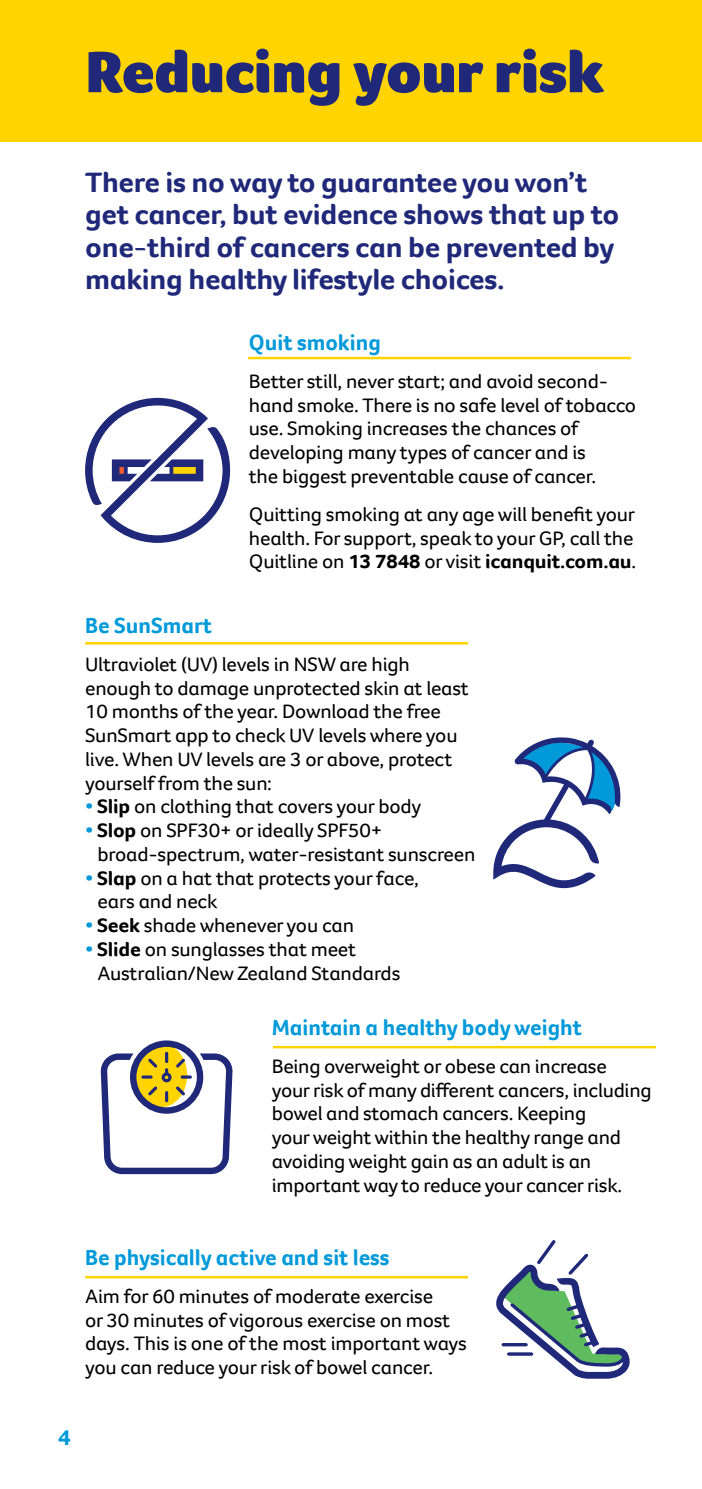
<style>
.page{position:relative;width:702px;height:1489px;background:#fff}
.page>*{position:absolute;margin:0;border:0;box-sizing:border-box;transform-origin:0 0}
.t1{font:900 60px "Foco CC";color:#1f2879;scale:1.05 1}
.t2{font:700 28.75px/32.5px "Foco CC";letter-spacing:-.01em;color:#1f2879;scale:1.05 1}
.t3{font:700 22.5px "Foco CC";color:#0099da}
.t4{font:700 22.5px "Foco CC";color:#0099da;scale:1.05 1}
.t5{font:20px/23.8px "Foco CC";letter-spacing:-.01em;color:#000;scale:1.05 1}
.s1{font-weight:700}
.s2{font-weight:700;color:#0099da}
</style>
<div class="page">
<div style="left:0;top:0;width:702px;height:142px;background:#ffd400"></div>
<svg style="left:85px;top:398px;width:145px;height:145px"></svg>
<svg style="left:493px;top:737px;width:128px;height:151px"></svg>
<hr style="left:248px;top:357px;width:383px;height:2px;background:#ffd400">
<svg style="left:100px;top:1040px;width:133px;height:133px"></svg>
<hr style="left:273px;top:1045px;width:383px;height:3px;background:#ffd400">
<hr style="left:85px;top:642px;width:383px;height:2px;background:#ffd400">
<hr style="left:85px;top:1275px;width:383px;height:3px;background:#ffd400">
<svg style="left:496px;top:1240px;width:134px;height:138px"></svg>
<h1 class="t1" style="left:85px;top:32px;width:496px">Reducing your risk</h1>
<h2 class="t2" style="left:85px;top:166px;width:510px">There is no way to guarantee you won’t get cancer, but evidence shows that up to one‑third of cancers can be prevented by making healthy lifestyle choices.</h2>
<p class="t3" style="left:249px;top:327px;width:133px">Quit smoking</p>
<p class="t5" style="left:249px;top:369px;width:370px">Better still, never start; and avoid second&shy;hand smoke. There is no safe level of tobacco use. Smoking increases the chances of developing many types of cancer and is<br>the biggest preventable cause of cancer.</p>
<p class="t5" style="left:249px;top:502px;width:370px">Quitting smoking at any age will benefit your health. For support, speak to your GP, call the<br>Quitline on <span class="s1">13 7848</span> or visit <span class="s1">icanquit.com.au</span>.</p>
<p class="t3" style="left:85px;top:610px;width:128px">Be SunSmart</p>
<p class="t5" style="left:85px;top:652px;width:367px">Ultraviolet (UV) levels in NSW are high enough to damage unprotected skin at least 10 months of the year. Download the free SunSmart app to check UV levels where you live. When UV levels are 3 or above, protect yourself from the sun:</p>
<p class="t5" style="left:85px;top:794px;width:322px"><span class="s2">•</span> <span class="s1">Slip</span> on clothing that covers your body</p>
<p class="t5" style="left:98px;top:818px;width:361px;text-indent:-12px"><span class="s2">•</span> <span class="s1">Slop</span> on SPF30+ or ideally SPF50+ broad-spectrum, water-resistant sunscreen</p>
<p class="t5" style="left:98px;top:865px;width:307px;text-indent:-12px"><span class="s2">•</span> <span class="s1">Slap</span> on a hat that protects your face, ears and neck</p>
<p class="t5" style="left:85px;top:913px;width:258px"><span class="s2">•</span> <span class="s1">Seek</span> shade whenever you can</p>
<p class="t5" style="left:98px;top:937px;width:290px;text-indent:-12px"><span class="s2">•</span> <span class="s1">Slide</span> on sunglasses that meet<br>Australian/New Zealand Standards</p>
<p class="t3" style="left:272px;top:1012px;width:311px">Maintain a healthy body weight</p>
<p class="t5" style="left:272px;top:1053px;width:363px">Being overweight or obese can increase<br>your risk of many different cancers, including bowel and stomach cancers. Keeping<br>your weight within the healthy range and avoiding weight gain as an adult is an important way to reduce your cancer risk.</p>
<p class="t3" style="left:85px;top:1242px;width:306px">Be physically active and sit less</p>
<p class="t5" style="left:85px;top:1283px;width:365px">Aim for 60 minutes of moderate exercise<br>or 30 minutes of vigorous exercise on most days. This is one of the most important ways you can reduce your risk of bowel cancer.</p>
<p class="t4" style="left:58px;top:1421px;width:14px">4</p>
</div>
